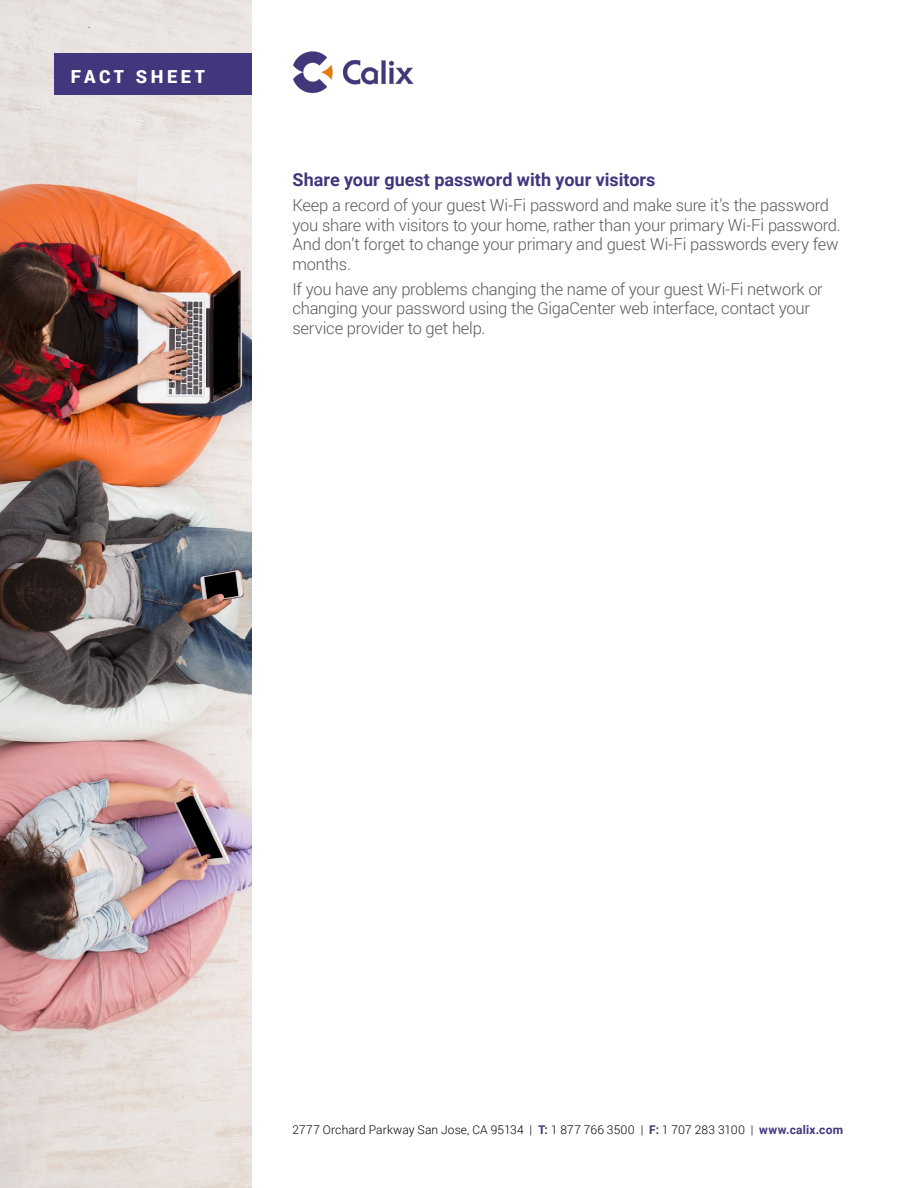
<style>
.page{position:relative;width:918px;height:1188px;background:#fff}
.page>*{position:absolute;margin:0;border:0;box-sizing:border-box;transform-origin:0 0}
.t1{font:700 18px "Roboto";color:#42367d}
.t2{font:900 18px "Roboto";letter-spacing:.2em;color:#fff}
.t3{font:300 16.5px/19.5px "Roboto";letter-spacing:-.015em;color:#58595b}
.t4{font:300 12px "Roboto";letter-spacing:.01em;color:#000}
.s1{font-weight:700;color:#42367d}
</style>
<div class="page">
<img style="left:0;top:0;width:252px;height:1188px">
<img style="left:293px;top:51px;width:121px;height:43px">
<div style="left:55px;top:53px;width:197px;height:41px;background:#42367d"></div>
<p class="t2" style="left:71px;top:64px;width:136px">FACT SHEET</p>
<p class="t1" style="left:292px;top:167px;width:365px">Share your guest password with your visitors</p>
<p class="t3" style="left:292px;top:195px;width:550px">Keep a record of your guest Wi-Fi password and make sure it’s the password you share with visitors to your home, rather than your primary Wi-Fi password.<br>And don’t forget to change your primary and guest Wi-Fi passwords every few months.</p>
<p class="t3" style="left:292px;top:278px;width:532px">If you have any problems changing the name of your guest Wi-Fi network or changing your password using the GigaCenter web interface, contact your service provider to get help.</p>
<p class="t4" style="left:292px;top:1121px;width:552px">2777 Orchard Parkway San Jose, CA 95134 | <span class="s1">T:</span> 1 877 766 3500 | <span class="s1">F:</span> 1 707 283 3100 | <span class="s1">www.calix.com</span></p>
</div>
